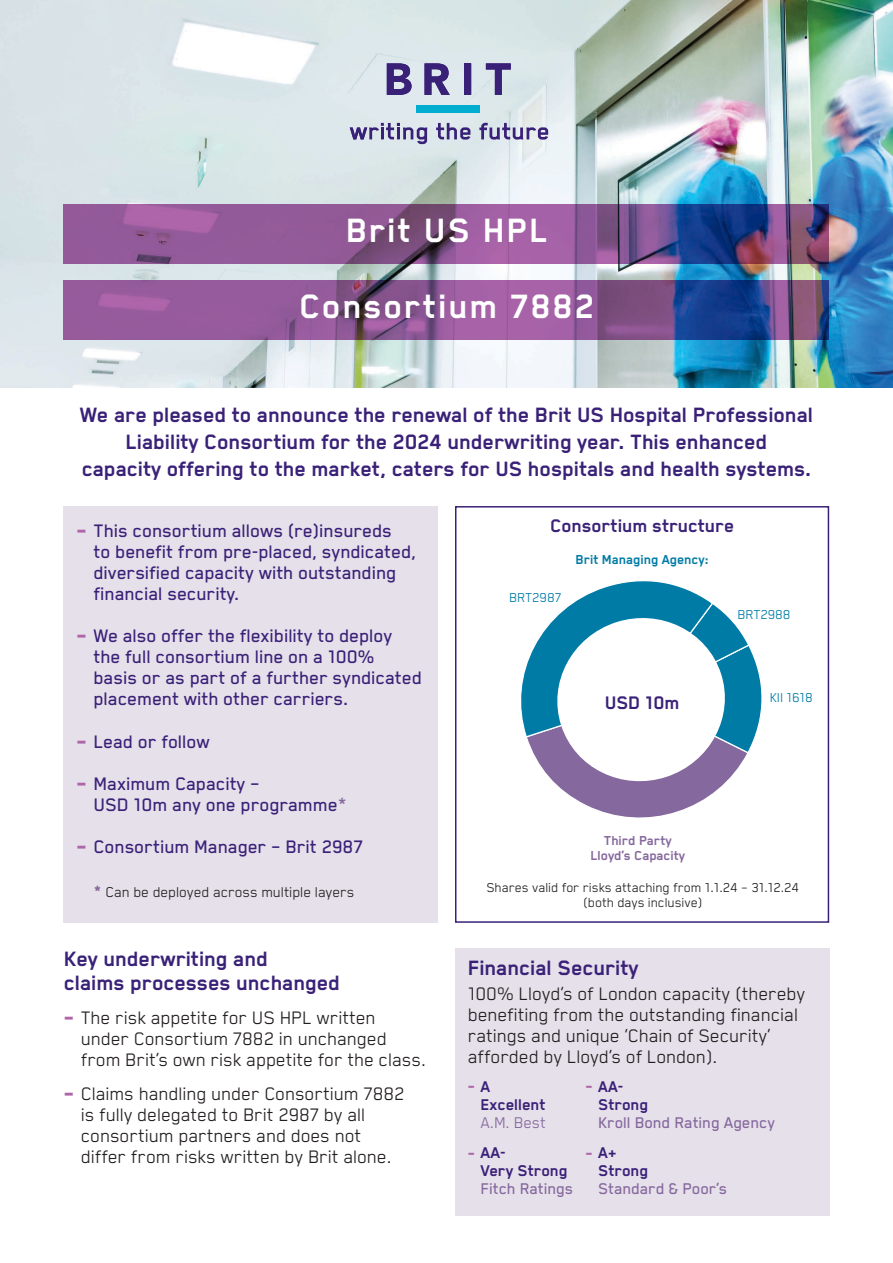
<style>
.page{position:relative;width:893px;height:1263px;background:#fff}
.page>*{position:absolute;margin:0;border:0;box-sizing:border-box;transform-origin:0 0}
.t1{font:700 39px "Blender";letter-spacing:.05em;color:#fff}
.t2{font:700 24px/27px "Blender";color:#3a2178;text-align:center}
.t3{font:21px/21px "Blender";color:#231f20}
.t4{font:500 21px/21px "Blender";color:#3a2178}
.t5{font:700 21px "Blender";color:#3a2178}
.t6{font:700 21px "Blender";color:#ae65a9;scale:.75 1}
.t7{font:500 18px/18px "Blender";color:#85689d}
.t8{font:700 18px/18px "Blender";color:#3a2178}
.t9{font:16.5px "Blender";color:#231f20}
.t10{font:15px/15px "Blender";color:#231f20;text-align:center}
.t11{font:700 15px/15px "Blender";color:#85689d;text-align:center}
.t12{font:15px "Blender";color:#007ba6}
.t13{font:700 15px "Blender";color:#007ba6}
.s1{font-weight:700;font-size:30px;color:#ae65a9}
.s2{color:#85689d}
.s3{font-weight:700;font-size:18px;color:#85689d}
.s4{font-size:18px;color:#3a2178}
.s5{font-weight:400;color:#85689d}
.s6{font-weight:700;font-size:21px;color:#ae65a9}
.s7{font-weight:700;color:#3a2178}
.s8{font-size:21px;color:#ae65a9}
.s9{font-weight:500;color:#85689d}
</style>
<div class="page">
<div style="left:455px;top:948px;width:374px;height:268px;background:#e6e0ea"></div>
<div style="left:455px;top:506px;width:374px;height:417px;border:2px solid #3a2178"></div>
<div style="left:64px;top:506px;width:374px;height:417px;background:#e6e0ea"></div>
<img style="left:0;top:0;width:893px;height:388px">
<svg style="left:350px;top:123px;width:77px;height:21px;background:#a8a7c5"></svg>
<svg style="left:436px;top:123px;width:34px;height:17px"></svg>
<svg style="left:479px;top:123px;width:69px;height:17px"></svg>
<svg style="left:64px;top:204px;width:765px;height:60px;background:#7f538f"></svg>
<svg style="left:64px;top:281px;width:765px;height:59px;background:#805493"></svg>
<svg style="left:521px;top:581px;width:241px;height:237px"></svg>
<svg style="left:387px;top:63px;width:124px;height:32px;background:#9591b9"></svg>
<div style="left:417px;top:105px;width:63px;height:7px;background:#00add0"></div>
<h1 class="t1" style="left:346px;top:210px;width:203px">Brit US HPL</h1>
<h2 class="t1" style="left:299px;top:286px;width:296px">Consortium 7882</h2>
<p class="t2" style="left:80px;top:401px;width:735px">We are pleased to announce the renewal of the Brit US Hospital Professional<br>Liability Consortium for the 2024 underwriting year. This enhanced<br>capacity offering to the market, caters for US hospitals and health systems.</p>
<p class="t4" style="left:94px;top:520px;width:324px;text-indent:-17px"><span class="s1">–</span> This consortium allows (re)insureds<br>to benefit from pre-placed, syndicated, diversified capacity with outstanding financial security.</p>
<p class="t4" style="left:94px;top:625px;width:330px;text-indent:-17px"><span class="s1">–</span> We also offer the flexibility to deploy the full consortium line on a 100% basis or as part of a further syndicated placement with other carriers.</p>
<p class="t4" style="left:77px;top:730px;width:135px"><span class="s1">–</span> Lead or follow</p>
<p class="t4" style="left:94px;top:773px;width:255px;text-indent:-17px"><span class="s1">–</span> Maximum Capacity –<br>USD 10m any one programme<span class="s2">*</span></p>
<p class="t4" style="left:77px;top:836px;width:288px"><span class="s1">–</span> Consortium Manager – Brit 2987</p>
<p class="t9" style="left:94px;top:883px;width:262px"><span class="s3">*</span> Can be deployed across multiple layers</p>
<h2 class="t2" style="left:64px;top:947px;width:278px;line-height:24px;text-align:left">Key underwriting and<br>claims processes unchanged</h2>
<p class="t3" style="left:81px;top:1007px;width:347px;text-indent:-17px"><span class="s1">–</span> The risk appetite for US HPL written under Consortium 7882 in unchanged from Brit’s own risk appetite for the class.</p>
<p class="t3" style="left:81px;top:1083px;width:325px;text-indent:-17px"><span class="s1">–</span> Claims handling under Consortium 7882 is fully delegated to Brit 2987 by all consortium partners and does not differ from risks written by Brit alone.</p>
<h3 class="t5" style="left:550px;top:514px;width:185px">Consortium structure</h3>
<p class="t12" style="left:509px;top:590px;width:54px">BRT2987</p>
<p class="t13" style="left:576px;top:552px;width:134px">Brit Managing Agency:</p>
<p class="t5" style="left:605px;top:691px;width:76px">USD 10m</p>
<p class="t12" style="left:737px;top:607px;width:55px">BRT2988</p>
<p class="t12" style="left:770px;top:690px;width:45px">KII 1618</p>
<p class="t11" style="left:591px;top:832px;width:96px">Third Party<br>Lloyd’s Capacity</p>
<p class="t10" style="left:486px;top:879px;width:314px">Shares valid for risks attaching from 1.1.24 – 31.12.24 (both days inclusive)</p>
<h2 class="t2" style="left:468px;top:954px;width:172px">Financial Security</h2>
<p class="t3" style="left:468px;top:983px;width:339px">100% Lloyd’s of London capacity (thereby benefiting from the outstanding financial ratings and unique ‘Chain of Security’ afforded by Lloyd’s of London).</p>
<p class="t6" style="left:468px;top:1076px;width:31px">– <span class="s4">A</span></p>
<p class="t8" style="left:480px;top:1095px;width:67px">Excellent<br><span class="s5">A.M. Best</span></p>
<p class="t7" style="left:598px;top:1077px;width:178px;text-indent:-13px"><span class="s6">–</span> <span class="s7">AA-<br>Strong<br></span>Kroll Bond Rating Agency</p>
<p class="t8" style="left:480px;top:1144px;width:94px;text-indent:-13px"><span class="s8">–</span> AA-<br>Very Strong<br><span class="s9">Fitch Ratings</span></p>
<p class="t7" style="left:598px;top:1144px;width:130px;text-indent:-13px"><span class="s6">–</span> <span class="s7">A+<br>Strong<br></span>Standard &amp; Poor’s</p>
</div>
